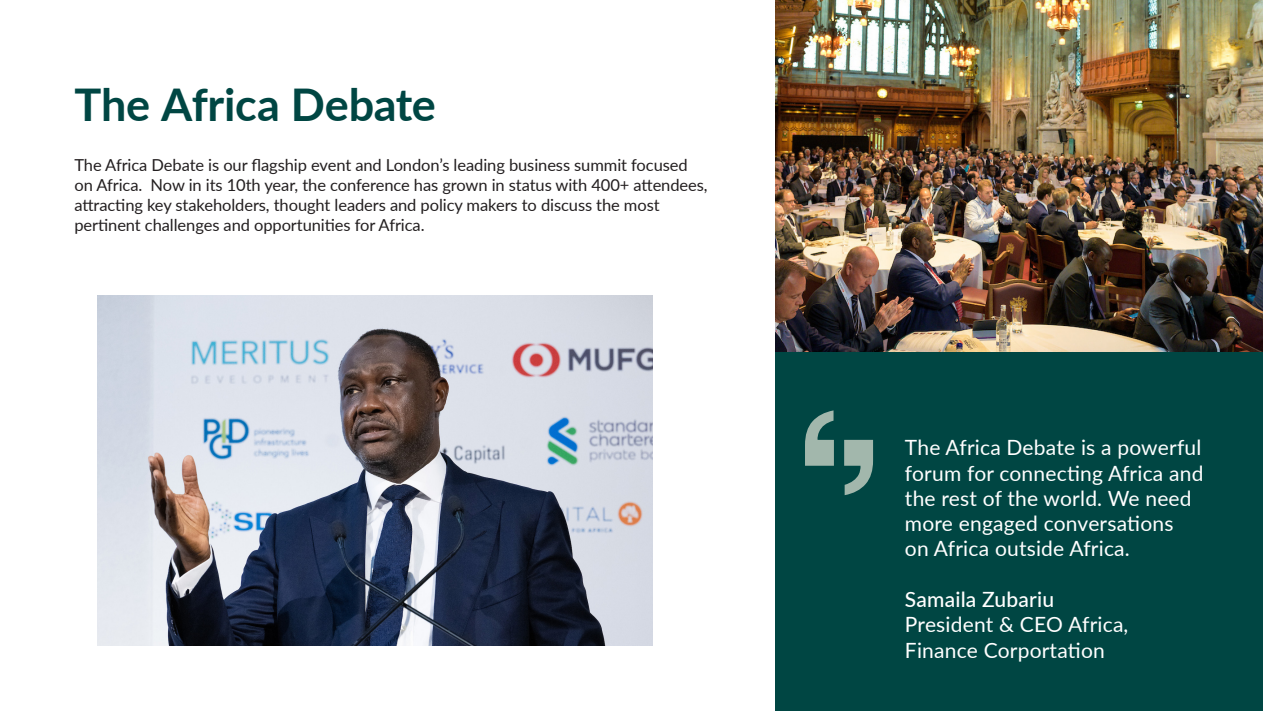
<style>
.page{position:relative;width:1263px;height:711px;background:#fff}
.page>*{position:absolute;margin:0;border:0;box-sizing:border-box;transform-origin:0 0}
.Heading{font:700 45px "Lato";letter-spacing:-.005em;color:#004643}
.t1{font:21px/25.2px "Lato";letter-spacing:.01em;color:#fff}
.Bullet_List_L1{font:16.5px/19.8px "Lato";letter-spacing:-.005em;color:#231f20}
.s1{font-weight:500}
</style>
<div class="page">
<img style="left:98px;top:296px;width:555px;height:349px">
<img style="left:775px;top:0;width:488px;height:352px">
<div style="left:775px;top:352px;width:488px;height:358px;background:#004643"></div>
<svg style="left:805px;top:410px;width:29px;height:55px"></svg>
<svg style="left:844px;top:439px;width:29px;height:56px"></svg>
<p class="Heading" style="left:74px;top:72px;width:363px">The Africa Debate</p>
<p class="Bullet_List_L1" style="left:74px;top:154px;width:635px">The Africa Debate is our flagship event and London’s leading business summit focused on Africa. Now in its 10th year, the conference has grown in status with 400+ attendees, attracting key stakeholders, thought leaders and policy makers to discuss the most pertinent challenges and opportunities for Africa.</p>
<p class="t1" style="left:905px;top:434px;width:300px">The Africa Debate is a powerful forum for connecting Africa and the rest of the world. We need more engaged conversations<br>on Africa outside Africa.</p>
<p class="t1" style="left:905px;top:585px;width:225px"><span class="s1">Samaila Zubariu<br></span>President &amp; CEO Africa,<br>Finance Corportation</p>
</div>
